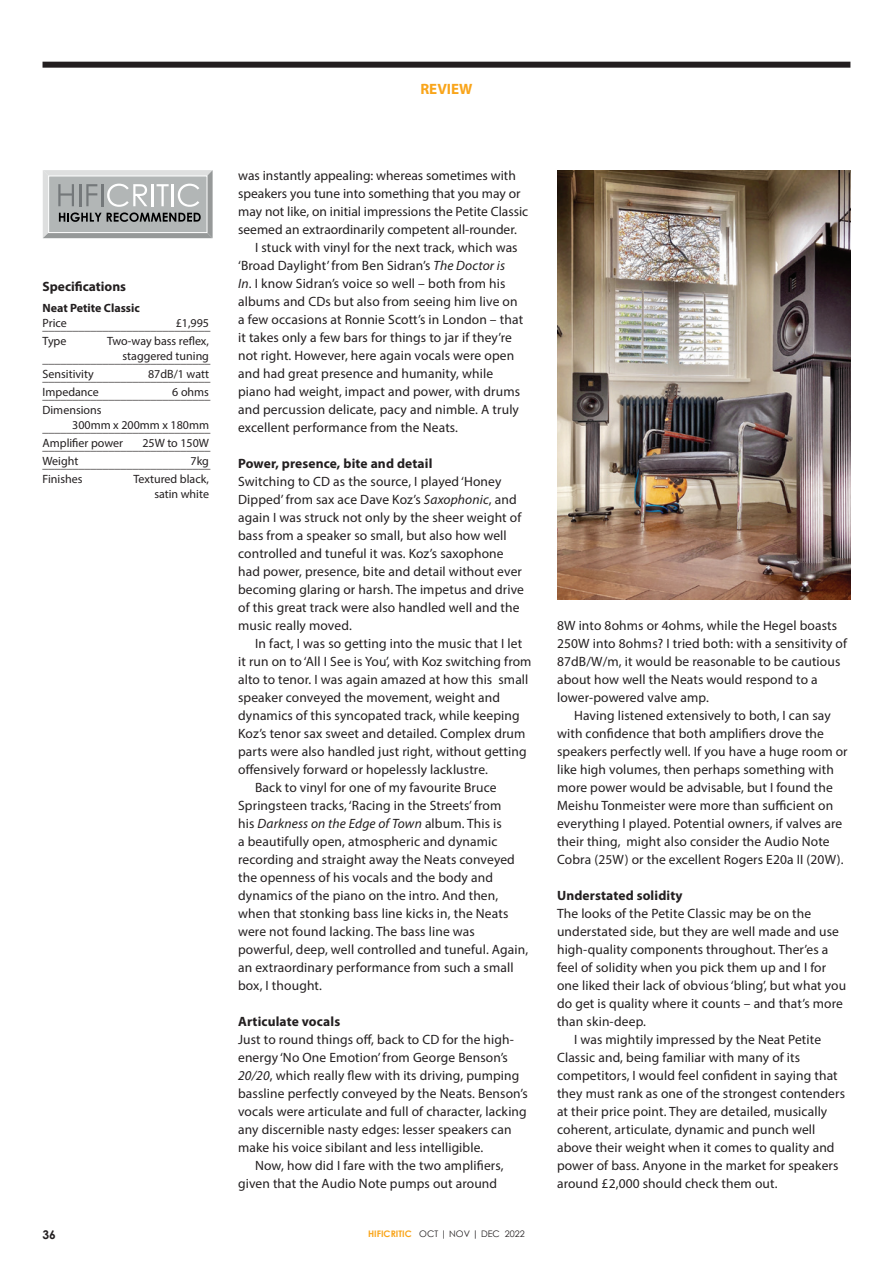
<style>
.page{position:relative;width:893px;height:1263px;background:#fff}
.page>*{position:absolute;margin:0;border:0;box-sizing:border-box;transform-origin:0 0}
.heading_3{font:700 15px "Myriad Pro";color:#f9a51b}
._2020_body_copy{font:13.5px/18px "Myriad Pro";letter-spacing:.01em;color:#231f20}
._2020_body_copy-2{font:700 13.5px "Myriad Pro";letter-spacing:.01em;color:#231f20}
._2020_test_results_1{font:12px "Myriad Pro";color:#231f20}
._2020_test_results_1-2{font:700 12px "Myriad Pro";color:#231f20}
.t1{font:700 12px "Century Gothic";color:#231f20}
.t2{font:9px "Century Gothic";color:#231f20}
.s1{font-style:italic}
.s2{font-weight:700;color:#f9a51b}
.s3{font-weight:700}
</style>
<div class="page">
<div style="left:43px;top:62px;width:807px;height:6px;background:#231f20"></div>
<img style="left:557px;top:170px;width:293px;height:430px">
<svg style="left:43px;top:170px;width:170px;height:68px;background:#afb2b2"></svg>
<p class="heading_3" style="left:420px;top:79px;width:54px">REVIEW</p>
<p class="_2020_body_copy-2" style="left:43px;top:277px;width:85px">Specifications</p>
<p class="_2020_test_results_1-2" style="left:43px;top:300px;width:99px">Neat Petite Classic</p>
<p class="_2020_test_results_1" style="left:43px;top:315px;width:26px">Price</p>
<p class="_2020_test_results_1" style="left:43px;top:318px;width:169px">____________________________</p>
<p class="_2020_test_results_1" style="left:176px;top:315px;width:35px">£1,995</p>
<p class="_2020_test_results_1" style="left:43px;top:333px;width:25px">Type</p>
<p class="_2020_test_results_1" style="left:107px;top:333px;width:104px">Two-way bass reflex,</p>
<p class="_2020_test_results_1" style="left:43px;top:351px;width:169px">____________________________</p>
<p class="_2020_test_results_1" style="left:123px;top:348px;width:88px">staggered tuning</p>
<p class="_2020_test_results_1" style="left:148px;top:366px;width:62px">87dB/1 watt</p>
<p class="_2020_test_results_1" style="left:43px;top:366px;width:53px">Sensitivity</p>
<p class="_2020_test_results_1" style="left:43px;top:369px;width:169px">____________________________</p>
<p class="_2020_test_results_1" style="left:43px;top:384px;width:58px">Impedance</p>
<p class="_2020_test_results_1" style="left:43px;top:387px;width:169px">____________________________</p>
<p class="_2020_test_results_1" style="left:172px;top:384px;width:38px">6 ohms</p>
<p class="_2020_test_results_1" style="left:43px;top:402px;width:61px">Dimensions</p>
<p class="_2020_test_results_1" style="left:43px;top:420px;width:169px">____________________________</p>
<p class="_2020_test_results_1" style="left:72px;top:417px;width:138px">300mm x 200mm x 180mm</p>
<p class="_2020_test_results_1" style="left:43px;top:435px;width:82px">Amplifier power</p>
<p class="_2020_test_results_1" style="left:43px;top:438px;width:169px">____________________________</p>
<p class="_2020_test_results_1" style="left:142px;top:435px;width:68px">25W to 150W</p>
<p class="_2020_test_results_1" style="left:43px;top:453px;width:37px">Weight</p>
<p class="_2020_test_results_1" style="left:43px;top:456px;width:169px">____________________________</p>
<p class="_2020_test_results_1" style="left:191px;top:453px;width:20px">7kg</p>
<p class="_2020_test_results_1" style="left:43px;top:471px;width:41px">Finishes</p>
<p class="_2020_test_results_1" style="left:133px;top:471px;width:77px">Textured black,</p>
<p class="_2020_test_results_1" style="left:154px;top:486px;width:56px">satin white</p>
<p class="_2020_body_copy" style="left:238px;top:166px;width:292px">was instantly appealing: whereas sometimes with speakers you tune into something that you may or may not like, on initial impressions the Petite Classic seemed an extraordinarily competent all-rounder.</p>
<p class="_2020_body_copy" style="left:238px;top:238px;width:286px;text-indent:17px">I stuck with vinyl for the next track, which was ‘Broad Daylight’ from Ben Sidran’s <span class="s1">The Doctor is<br>In</span>. I know Sidran’s voice so well – both from his albums and CDs but also from seeing him live on a few occasions at Ronnie Scott’s in London – that it takes only a few bars for things to jar if they’re not right. However, here again vocals were open and had great presence and humanity, while piano had weight, impact and power, with drums and percussion delicate, pacy and nimble. A truly excellent performance from the Neats.</p>
<p class="_2020_body_copy-2" style="left:238px;top:455px;width:196px">Power, presence, bite and detail</p>
<p class="_2020_body_copy" style="left:238px;top:472px;width:287px">Switching to CD as the source, I played ‘Honey Dipped’ from sax ace Dave Koz’s <span class="s1">Saxophonic</span>, and again I was struck not only by the sheer weight of bass from a speaker so small, but also how well controlled and tuneful it was. Koz’s saxophone had power, presence, bite and detail without ever becoming glaring or harsh. The impetus and drive of this great track were also handled well and the music really moved.</p>
<p class="_2020_body_copy" style="left:238px;top:634px;width:295px;text-indent:17px">In fact, I was so getting into the music that I let it run on to ‘All I See is You’, with Koz switching from alto to tenor. I was again amazed at how this small speaker conveyed the movement, weight and dynamics of this syncopated track, while keeping Koz’s tenor sax sweet and detailed. Complex drum parts were also handled just right, without getting offensively forward or hopelessly lacklustre.</p>
<p class="_2020_body_copy" style="left:238px;top:778px;width:292px;text-indent:17px">Back to vinyl for one of my favourite Bruce Springsteen tracks, ‘Racing in the Streets’ from<br>his <span class="s1">Darkness on the Edge of Town</span> album. This is<br>a beautifully open, atmospheric and dynamic recording and straight away the Neats conveyed the openness of his vocals and the body and dynamics of the piano on the intro. And then, when that stonking bass line kicks in, the Neats were not found lacking. The bass line was powerful, deep, well controlled and tuneful. Again, an extraordinary performance from such a small box, I thought.</p>
<p class="_2020_body_copy-2" style="left:238px;top:1013px;width:104px">Articulate vocals</p>
<p class="_2020_body_copy" style="left:238px;top:1030px;width:277px">Just to round things off, back to CD for the high-</p>
<p class="_2020_body_copy" style="left:238px;top:1048px;width:271px">energy ‘No One Emotion’ from George Benson’s</p>
<p class="_2020_body_copy" style="left:238px;top:1066px;width:283px"><span class="s1">20/20</span>, which really flew with its driving, pumping</p>
<p class="_2020_body_copy" style="left:238px;top:1084px;width:291px">bassline perfectly conveyed by the Neats. Benson’s</p>
<p class="_2020_body_copy" style="left:238px;top:1102px;width:290px">vocals were articulate and full of character, lacking</p>
<p class="_2020_body_copy" style="left:238px;top:1120px;width:275px">any discernible nasty edges: lesser speakers can</p>
<p class="_2020_body_copy" style="left:238px;top:1138px;width:247px">make his voice sibilant and less intelligible.</p>
<p class="_2020_body_copy" style="left:255px;top:1156px;width:250px">Now, how did I fare with the two amplifiers,</p>
<p class="_2020_body_copy" style="left:238px;top:1174px;width:261px">given that the Audio Note pumps out around</p>
<p class="t1" style="left:43px;top:1227px;width:15px">36</p>
<p class="t2" style="left:368px;top:1228px;width:158px"><span class="s2">HIFICRITIC</span> OCT | NOV | DEC 2022</p>
<p class="_2020_body_copy" style="left:557px;top:616px;width:291px">8W into 8ohms or 4ohms, while the Hegel boasts 250W into 8ohms? I tried both: with a sensitivity of 87dB/W/m, it would be reasonable to be cautious about how well the Neats would respond to a lower-powered valve amp.</p>
<p class="_2020_body_copy" style="left:557px;top:706px;width:292px;text-indent:17px">Having listened extensively to both, I can say with confidence that both amplifiers drove the speakers perfectly well. If you have a huge room or like high volumes, then perhaps something with more power would be advisable, but I found the Meishu Tonmeister were more than sufficient on everything I played. Potential owners, if valves are their thing, might also consider the Audio Note Cobra (25W) or the excellent Rogers E20a II (20W).</p>
<p class="_2020_body_copy" style="left:557px;top:886px;width:291px"><span class="s3">Understated solidity<br></span>The looks of the Petite Classic may be on the understated side, but they are well made and use high-quality components throughout. Ther’es a feel of solidity when you pick them up and I for one liked their lack of obvious ‘bling’, but what you do get is quality where it counts – and that’s more than skin-deep.</p>
<p class="_2020_body_copy" style="left:557px;top:1030px;width:289px;text-indent:17px">I was mightily impressed by the Neat Petite Classic and, being familiar with many of its competitors, I would feel confident in saying that they must rank as one of the strongest contenders at their price point. They are detailed, musically coherent, articulate, dynamic and punch well above their weight when it comes to quality and power of bass. Anyone in the market for speakers around £2,000 should check them out.</p>
</div>
